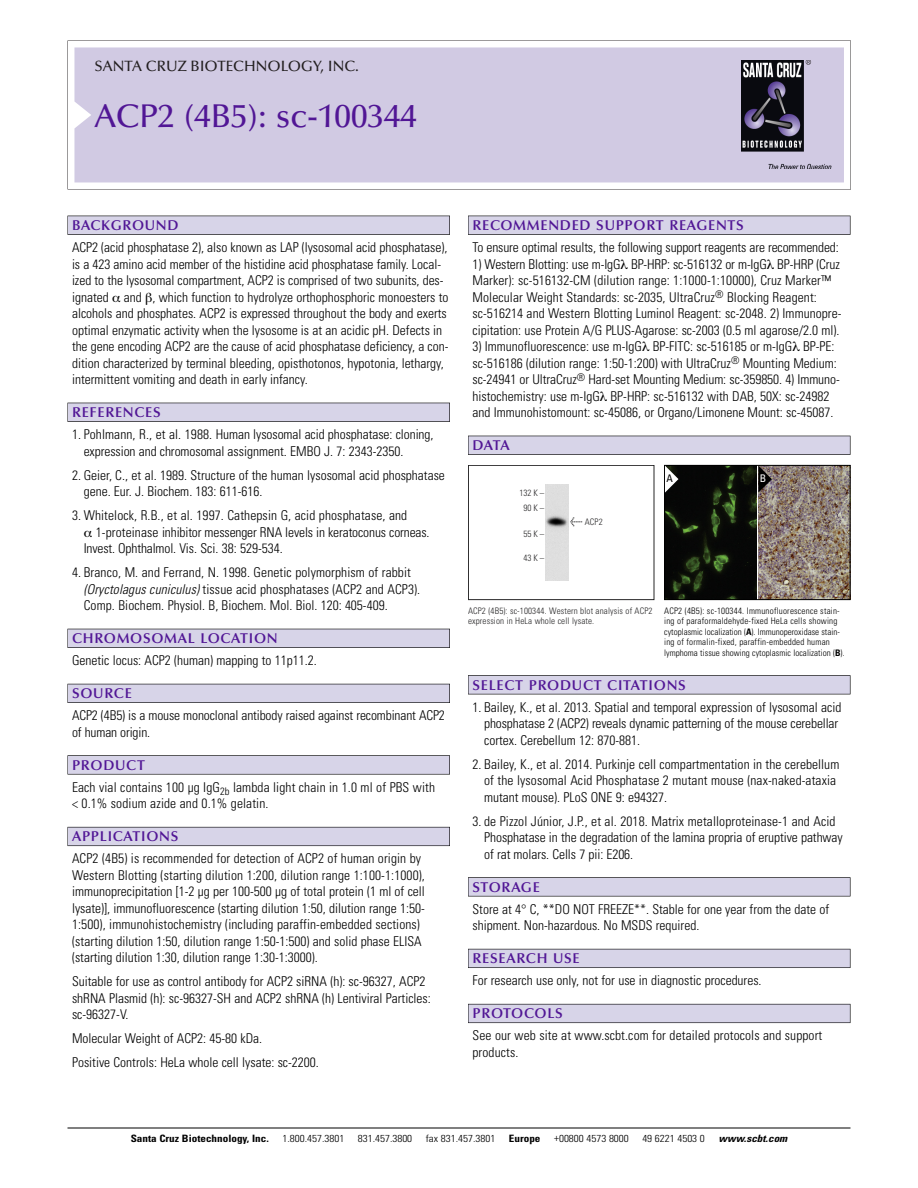
<style>
.page{position:relative;width:918px;height:1188px;background:#fff}
.page>*{position:absolute;margin:0;border:0;box-sizing:border-box;transform-origin:0 0}
.t1{font:500 33px "Optima";color:#511695}
.t2{font:500 15px "Optima";color:#231f20}
.t3{font:600 14.25px "Optima";letter-spacing:.05em;color:#511695}
.t4{font:300 condensed 13.5px/16.5px "Univers";color:#000}
.t5{font:condensed 10.5px "Univers";color:#000}
.t6{font:condensed 10.5px "Univers";color:#fff}
.t7{font:300 condensed 10.2px "Univers";color:#000;scale:1.1 1}
.t8{font:700 condensed 10.2px "Univers";color:#000;scale:1.1 1}
.t9{font:italic 700 condensed 10.2px "Univers";color:#000;scale:1.1 1}
.t10{font:300 condensed 9px/10.5px "Univers";letter-spacing:.02em;color:#000}
.t11{font:300 condensed 9px/10.5px "Univers";letter-spacing:.015em;color:#272627}
.s1{font-style:italic}
.s2{font-family:"Meta Plus";font-weight:400;font-stretch:normal;font-size:10.5px}
.s3{font-weight:700}
</style>
<div class="page">
<svg style="left:74px;top:41px;width:777px;height:148px"></svg>
<div style="left:74px;top:47px;width:770px;height:135px;background:#d1cae3"></div>
<img style="left:741px;top:60px;width:90px;height:108px">
<div style="left:68px;top:216px;width:382px;height:19px;background:#535256"></div>
<div style="left:68px;top:216px;width:381px;height:18px;background:#d7d4e8"></div>
<div style="left:68px;top:403px;width:382px;height:19px;background:#525156"></div>
<div style="left:68px;top:403px;width:381px;height:18px;background:#d7d4e8"></div>
<div style="left:68px;top:629px;width:382px;height:19px;background:#515057"></div>
<div style="left:68px;top:629px;width:381px;height:18px;background:#d7d4e8"></div>
<div style="left:68px;top:684px;width:382px;height:19px;background:#535259"></div>
<div style="left:68px;top:684px;width:381px;height:18px;background:#d7d4e8"></div>
<svg style="left:68px;top:755px;width:382px;height:20px"></svg>
<div style="left:68px;top:756px;width:381px;height:18px;background:#d7d4e8"></div>
<div style="left:68px;top:827px;width:382px;height:19px;background:#64626c"></div>
<div style="left:68px;top:827px;width:381px;height:18px;background:#d7d4e8"></div>
<div style="left:468px;top:216px;width:382px;height:19px;background:#535256"></div>
<div style="left:468px;top:216px;width:382px;height:18px;background:#d7d4e8"></div>
<div style="left:468px;top:436px;width:382px;height:19px;background:#525156"></div>
<div style="left:468px;top:436px;width:382px;height:18px;background:#d7d4e8"></div>
<div style="left:468px;top:675px;width:382px;height:19px;background:#545357"></div>
<div style="left:468px;top:676px;width:382px;height:18px;background:#d7d4e8"></div>
<div style="left:468px;top:877px;width:382px;height:19px;background:#575659"></div>
<div style="left:468px;top:878px;width:382px;height:18px;background:#d7d4e8"></div>
<div style="left:468px;top:949px;width:382px;height:19px;background:#595860"></div>
<div style="left:468px;top:949px;width:382px;height:18px;background:#d7d4e8"></div>
<div style="left:468px;top:1004px;width:382px;height:19px;background:#64626c"></div>
<div style="left:468px;top:1004px;width:382px;height:18px;background:#d7d4e8"></div>
<hr style="left:68px;top:1128px;width:782px;height:1px;background:#000">
<img style="left:758px;top:467px;width:90px;height:131px">
<img style="left:666px;top:467px;width:90px;height:131px">
<div style="left:664px;top:465px;width:186px;height:135px;border:1px solid #000"></div>
<svg style="left:758px;top:466px;width:14px;height:27px"></svg>
<svg style="left:665px;top:466px;width:13px;height:27px"></svg>
<div style="left:468px;top:465px;width:186px;height:135px;border:1px solid #272627"></div>
<img style="left:545px;top:485px;width:23px;height:95px">
<p class="t2" style="left:94px;top:60px;width:266px">SANTA CRUZ BIOTECHNOLOGY, INC.</p>
<p class="t1" style="left:94px;top:102px;width:324px">ACP2 (4B5): sc-100344</p>
<p class="t3" style="left:72px;top:219px;width:108px">BACKGROUND</p>
<p class="t4" style="left:72px;top:240px;width:378px">ACP2 (acid phosphatase 2), also known as LAP (lysosomal acid phosphatase), is a 423 amino acid member of the histidine acid phosphatase family. Local&shy;ized to the lysosomal compartment, ACP2 is comprised of two subunits, des&shy;ignated and , which function to hydrolyze orthophosphoric monoesters to alcohols and phosphates. ACP2 is expressed throughout the body and exerts optimal enzymatic activity when the lysosome is at an acidic pH. Defects in the gene encoding ACP2 are the cause of acid phosphatase deficiency, a con&shy;dition characterized by terminal bleeding, opisthotonos, hypotonia, lethargy, intermittent vomiting and death in early infancy.</p>
<p class="t3" style="left:72px;top:406px;width:90px">REFERENCES</p>
<p class="t4" style="left:84px;top:427px;width:351px;text-indent:-12px">1. Pohlmann, R., et al. 1988. Human lysosomal acid phosphatase: cloning, expression and chromosomal assignment. EMBO J. 7: 2343-2350.</p>
<p class="t4" style="left:84px;top:468px;width:363px;text-indent:-12px">2. Geier, C., et al. 1989. Structure of the human lysosomal acid phosphatase gene. Eur. J. Biochem. 183: 611-616.</p>
<p class="t4" style="left:72px;top:508px;width:337px">3. Whitelock, R.B., et al. 1997. Cathepsin G, acid phosphatase, and</p>
<p class="t4" style="left:96px;top:525px;width:335px">1-proteinase inhibitor messenger RNA levels in keratoconus corneas.</p>
<p class="t4" style="left:84px;top:541px;width:201px">Invest. Ophthalmol. Vis. Sci. 38: 529-534.</p>
<p class="t4" style="left:84px;top:565px;width:338px;text-indent:-12px">4. Branco, M. and Ferrand, N. 1998. Genetic polymorphism of rabbit <span class="s1">(Oryctolagus cuniculus)</span>tissue acid phosphatases (ACP2 and ACP3).<br>Comp. Biochem. Physiol. B, Biochem. Mol. Biol. 120: 405-409.</p>
<p class="t3" style="left:72px;top:632px;width:207px">CHROMOSOMAL LOCATION</p>
<p class="t4" style="left:72px;top:654px;width:246px">Genetic locus: ACP2 (human) mapping to 11p11.2.</p>
<p class="t3" style="left:72px;top:687px;width:61px">SOURCE</p>
<p class="t4" style="left:72px;top:709px;width:374px">ACP2 (4B5) is a mouse monoclonal antibody raised against recombinant ACP2 of human origin.</p>
<p class="t3" style="left:72px;top:759px;width:74px">PRODUCT</p>
<p class="t4" style="left:72px;top:780px;width:365px">Each vial contains 100 µg IgG<sub>2b</sub> lambda light chain in 1.0 ml of PBS with &lt; 0.1% sodium azide and 0.1% gelatin.</p>
<p class="t3" style="left:72px;top:831px;width:108px">APPLICATIONS</p>
<p class="t4" style="left:72px;top:852px;width:354px">ACP2 (4B5) is recommended for detection of ACP2 of human origin by Western Blotting (starting dilution 1:200, dilution range 1:100-1:1000), immunoprecipitation [1-2 µg per 100-500 µg of total protein (1 ml of cell lysate)], immunofluorescence (starting dilution 1:50, dilution range 1:50- 1:500), immunohistochemistry (including paraffin-embedded sections) (starting dilution 1:50, dilution range 1:50-1:500) and solid phase ELISA (starting dilution 1:30, dilution range 1:30-1:3000).</p>
<p class="t4" style="left:72px;top:975px;width:360px">Suitable for use as control antibody for ACP2 siRNA (h): sc-96327, ACP2 shRNA Plasmid (h): sc-96327-SH and ACP2 shRNA (h) Lentiviral Particles: sc-96327-V.</p>
<p class="t4" style="left:72px;top:1032px;width:192px">Molecular Weight of ACP2: 45-80 kDa.</p>
<p class="t4" style="left:72px;top:1056px;width:248px">Positive Controls: HeLa whole cell lysate: sc-2200.</p>
<p class="t3" style="left:473px;top:219px;width:273px">RECOMMENDED SUPPORT REAGENTS</p>
<p class="t4" style="left:473px;top:240px;width:368px">To ensure optimal results, the following support reagents are recommended:</p>
<p class="t4" style="left:473px;top:257px;width:371px">1) Western Blotting: use m-IgG BP-HRP: sc-516132 or m-IgG BP-HRP (Cruz Marker): sc-516132-CM (dilution range: 1:1000-1:10000), Cruz Marker™ Molecular Weight Standards: sc-2035, UltraCruz<sup>®</sup> Blocking Reagent: sc-516214 and Western Blotting Luminol Reagent: sc-2048. 2) Immunopre&shy;cipitation: use Protein A/G PLUS-Agarose: sc-2003 (0.5 ml agarose/2.0 ml).</p>
<p class="t4" style="left:473px;top:339px;width:369px">3) Immunofluorescence: use m-IgG BP-FITC: sc-516185 or m-IgG BP-PE: sc-516186 (dilution range: 1:50-1:200) with UltraCruz<sup>®</sup> Mounting Medium: sc-24941 or UltraCruz<sup>®</sup> Hard-set Mounting Medium: sc-359850. 4) Immuno&shy;histochemistry: use m-IgG BP-HRP: sc-516132 with DAB, 50X: sc-24982 and Immunohistomount: sc-45086, or Organo/Limonene Mount: sc-45087.</p>
<p class="t3" style="left:473px;top:439px;width:39px">DATA</p>
<p class="t11" style="left:519px;top:487px;width:26px;line-height:14.5px;text-align:center">132 K –<br>90K–</p>
<p class="t11" style="left:523px;top:529px;width:22px">55K–</p>
<p class="t11" style="left:523px;top:554px;width:22px">43K–</p>
<p class="t11" style="left:570px;top:518px;width:34px"><span class="s2">&lt;</span> ACP2</p>
<p class="t5" style="left:667px;top:474px;width:8px">A</p>
<p class="t6" style="left:760px;top:474px;width:8px">B</p>
<p class="t11" style="left:468px;top:606px;width:186px">ACP2 (4B5): sc-100344. Western blot analysis of ACP2 expression in HeLa whole cell lysate.</p>
<p class="t10" style="left:664px;top:606px;width:182px">ACP2 (4B5): sc-100344. Immunofluorescence stain&shy;ing of paraformaldehyde-fixed HeLa cells showing cytoplasmic localization (<span class="s3">A</span>). Immunoperoxidase stain&shy;ing of formalin-fixed, paraffin-embedded human lymphoma tissue showing cytoplasmic localization (<span class="s3">B</span>).</p>
<p class="t3" style="left:473px;top:679px;width:215px">SELECT PRODUCT CITATIONS</p>
<p class="t4" style="left:484px;top:700px;width:359px;text-indent:-12px">1. Bailey, K., et al. 2013. Spatial and temporal expression of lysosomal acid phosphatase 2 (ACP2) reveals dynamic patterning of the mouse cerebellar cortex. Cerebellum 12: 870-881.</p>
<p class="t4" style="left:484px;top:757px;width:357px;text-indent:-12px">2. Bailey, K., et al. 2014. Purkinje cell compartmentation in the cerebellum of the lysosomal Acid Phosphatase 2 mutant mouse (nax-naked-ataxia mutant mouse). PLoS ONE 9: e94327.</p>
<p class="t4" style="left:484px;top:814px;width:360px;text-indent:-12px">3. de Pizzol Júnior, J.P., et al. 2018. Matrix metalloproteinase-1 and Acid<br>Phosphatase in the degradation of the lamina propria of eruptive pathway of rat molars. Cells 7 pii: E206.</p>
<p class="t3" style="left:473px;top:881px;width:69px">STORAGE</p>
<p class="t4" style="left:473px;top:902px;width:358px">Store at 4° C, **DO NOT FREEZE**. Stable for one year from the date of shipment. Non-hazardous. No MSDS required.</p>
<p class="t3" style="left:473px;top:952px;width:109px">RESEARCH USE</p>
<p class="t4" style="left:473px;top:974px;width:291px">For research use only, not for use in diagnostic procedures.</p>
<p class="t3" style="left:473px;top:1008px;width:92px">PROTOCOLS</p>
<p class="t4" style="left:473px;top:1029px;width:351px">See our web site at www.scbt.com for detailed protocols and support products.</p>
<p class="t8" style="left:131px;top:1135px;width:127px">Santa Cruz Biotechnology, Inc.</p>
<p class="t7" style="left:282px;top:1135px;width:58px">1.800.457.3801</p>
<p class="t7" style="left:358px;top:1135px;width:51px">831.457.3800</p>
<p class="t7" style="left:426px;top:1135px;width:65px">fax 831.457.3801</p>
<p class="t8" style="left:509px;top:1135px;width:30px">Europe</p>
<p class="t7" style="left:554px;top:1135px;width:69px">+00800 4573 8000</p>
<p class="t7" style="left:642px;top:1135px;width:58px">49 6221 4503 0</p>
<p class="t9" style="left:719px;top:1135px;width:66px">www.scbt.com</p>
</div>
